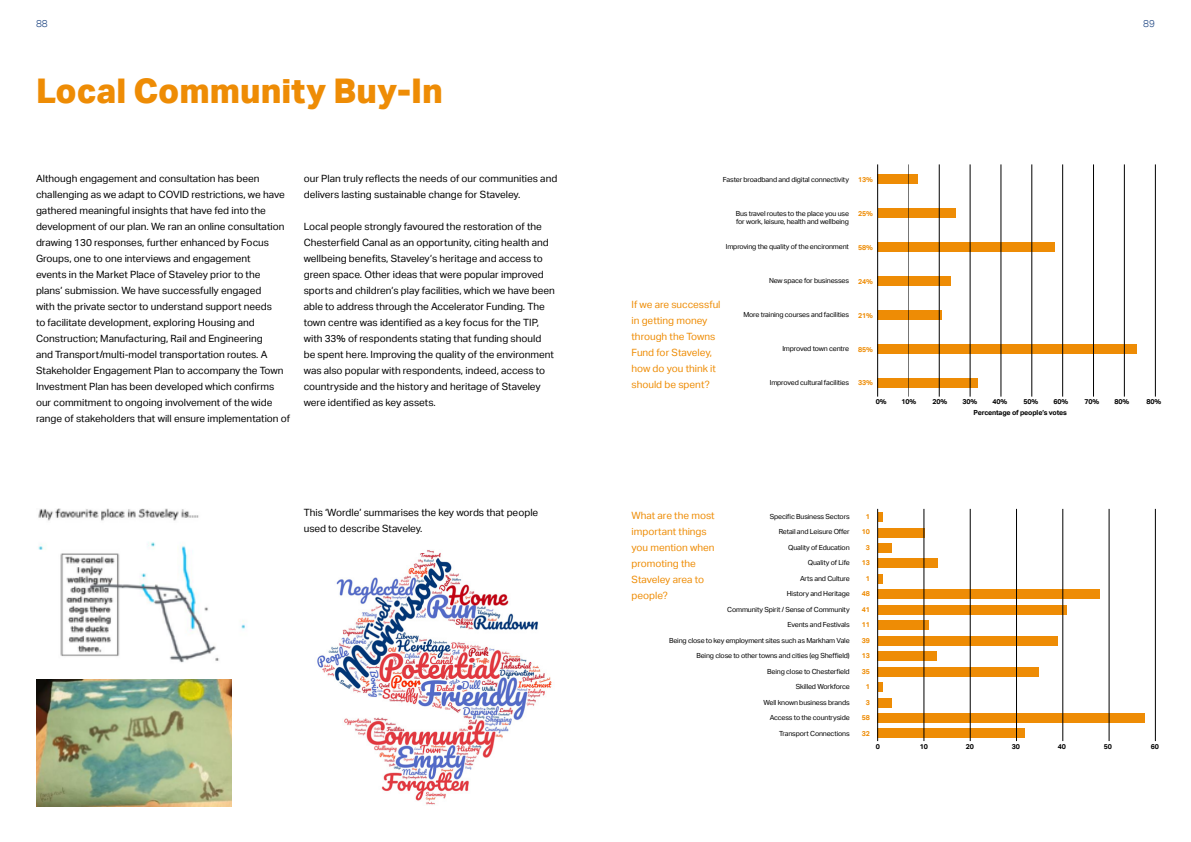
<style>
.page{position:relative;width:1191px;height:842px;background:#fff}
.page>*{position:absolute;margin:0;border:0;box-sizing:border-box;transform-origin:0 0}
.t1{font:800 34px "Aktiv Grotesk";color:#ee8c05}
.t2{font:10px/16px "Aktiv Grotesk";color:#000}
.t3{font:10px/16px "Aktiv Grotesk";color:#ee8c05}
.t4{font:300 10px "Aktiv Grotesk";color:#1a4280}
.t5{font:7px/8.4px "Aktiv Grotesk";letter-spacing:-.02em;color:#000}
.t6{font:700 7px "Aktiv Grotesk";letter-spacing:-.02em;color:#000}
.t7{font:700 7px "Aktiv Grotesk";letter-spacing:-.02em;color:#ee8c05}
</style>
<div class="page">
<svg style="left:878px;top:512px;width:4px;height:10px"></svg>
<div style="left:877px;top:528px;width:47px;height:9px;background:#ee8c05"></div>
<div style="left:877px;top:543px;width:14px;height:10px;background:#ee8c05"></div>
<div style="left:877px;top:559px;width:60px;height:9px;background:#ee8c05"></div>
<svg style="left:878px;top:574px;width:4px;height:10px"></svg>
<div style="left:877px;top:589px;width:222px;height:10px;background:#ee8c05"></div>
<div style="left:877px;top:605px;width:189px;height:10px;background:#ee8c05"></div>
<div style="left:877px;top:620px;width:51px;height:10px;background:#ee8c05"></div>
<div style="left:877px;top:636px;width:180px;height:9px;background:#ee8c05"></div>
<div style="left:877px;top:651px;width:60px;height:10px;background:#ee8c05"></div>
<div style="left:877px;top:667px;width:161px;height:9px;background:#ee8c05"></div>
<svg style="left:878px;top:682px;width:4px;height:10px"></svg>
<div style="left:877px;top:698px;width:14px;height:9px;background:#ee8c05"></div>
<div style="left:877px;top:713px;width:268px;height:10px;background:#ee8c05"></div>
<div style="left:877px;top:729px;width:147px;height:9px;background:#ee8c05"></div>
<div style="left:877px;top:378px;width:101px;height:10px;background:#ee8c05"></div>
<div style="left:877px;top:344px;width:260px;height:10px;background:#ee8c05"></div>
<div style="left:877px;top:310px;width:64px;height:10px;background:#ee8c05"></div>
<div style="left:877px;top:276px;width:74px;height:10px;background:#ee8c05"></div>
<div style="left:877px;top:242px;width:177px;height:10px;background:#ee8c05"></div>
<div style="left:877px;top:208px;width:78px;height:10px;background:#ee8c05"></div>
<div style="left:877px;top:174px;width:41px;height:10px;background:#ee8c05"></div>
<hr style="left:877px;top:509px;width:1px;height:232px;background:#000">
<hr style="left:877px;top:164px;width:1px;height:233px;background:#000">
<hr style="left:923px;top:509px;width:1px;height:232px;background:#000">
<hr style="left:908px;top:164px;width:1px;height:233px;background:#000">
<hr style="left:939px;top:164px;width:1px;height:233px;background:#000">
<hr style="left:970px;top:164px;width:1px;height:233px;background:#000">
<hr style="left:1000px;top:164px;width:1px;height:233px;background:#000">
<hr style="left:1031px;top:164px;width:1px;height:233px;background:#000">
<hr style="left:1062px;top:164px;width:1px;height:233px;background:#000">
<hr style="left:1093px;top:164px;width:1px;height:233px;background:#000">
<hr style="left:1124px;top:164px;width:1px;height:233px;background:#000">
<hr style="left:970px;top:509px;width:1px;height:232px;background:#000">
<hr style="left:1016px;top:509px;width:1px;height:232px;background:#000">
<hr style="left:1062px;top:509px;width:1px;height:232px;background:#000">
<hr style="left:1109px;top:509px;width:1px;height:232px;background:#000">
<hr style="left:1155px;top:509px;width:1px;height:232px;background:#000">
<hr style="left:1155px;top:164px;width:1px;height:233px;background:#000">
<img style="left:317px;top:550px;width:235px;height:255px">
<img style="left:38px;top:509px;width:207px;height:154px">
<img style="left:36px;top:680px;width:195px;height:127px">
<p class="t4" style="left:36px;top:18px;width:13px">88</p>
<p class="t4" style="left:1143px;top:18px;width:13px">89</p>
<h1 class="t1" style="left:36px;top:71px;width:408px">Local Community Buy-In</h1>
<p class="t2" style="left:36px;top:171px;width:256px">Although engagement and consultation has been challenging as we adapt to COVID restrictions, we have gathered meaningful insights that have fed into the development of our plan. We ran an online consultation drawing 130 responses, further enhanced by Focus Groups, one to one interviews and engagement<br>events in the Market Place of Staveley prior to the<br>plans’ submission. We have successfully engaged<br>with the private sector to understand support needs<br>to facilitate development, exploring Housing and Construction; Manufacturing, Rail and Engineering<br>and Transport/multi-model transportation routes. A Stakeholder Engagement Plan to accompany the Town Investment Plan has been developed which confirms our commitment to ongoing involvement of the wide range of stakeholders that will ensure implementation of</p>
<p class="t2" style="left:304px;top:171px;width:255px">our Plan truly reflects the needs of our communities and delivers lasting sustainable change for Staveley.</p>
<p class="t2" style="left:304px;top:219px;width:253px">Local people strongly favoured the restoration of the Chesterfield Canal as an opportunity, citing health and wellbeing benefits, Staveley’s heritage and access to green space. Other ideas that were popular improved sports and children’s play facilities, which we have been able to address through the Accelerator Funding. The town centre was identified as a key focus for the TIP, with 33% of respondents stating that funding should be spent here. Improving the quality of the environment was also popular with respondents, indeed, access to countryside and the history and heritage of Staveley were identified as key assets.</p>
<p class="t2" style="left:304px;top:505px;width:236px">This ‘Wordle’ summarises the key words that people used to describe Staveley.</p>
<p class="t5" style="left:723px;top:175px;width:128px">Faster broadband and digital connectivity</p>
<p class="t5" style="left:735px;top:209px;width:115px">Bus travel routes to the place you use for work, leisure, health and wellbeing</p>
<p class="t5" style="left:726px;top:243px;width:125px">Improving the quality of the encironment</p>
<p class="t5" style="left:769px;top:277px;width:81px">New space for businesses</p>
<p class="t5" style="left:743px;top:311px;width:107px">More training courses and facilities</p>
<p class="t5" style="left:782px;top:345px;width:68px">Improved town centre</p>
<p class="t5" style="left:769px;top:379px;width:81px">Improved cultural facilities</p>
<p class="t3" style="left:631px;top:297px;width:90px">If we are successful in getting money through the Towns<br>Fund for Staveley, how do you think it should be spent?</p>
<p class="t7" style="left:858px;top:175px;width:16px">13%</p>
<p class="t7" style="left:858px;top:209px;width:16px">25%</p>
<p class="t7" style="left:858px;top:243px;width:16px">58%</p>
<p class="t7" style="left:858px;top:277px;width:16px">24%</p>
<p class="t7" style="left:858px;top:311px;width:16px">21%</p>
<p class="t7" style="left:858px;top:345px;width:16px">85%</p>
<p class="t7" style="left:858px;top:379px;width:16px">33%</p>
<p class="t6" style="left:875px;top:398px;width:12px">0%</p>
<p class="t6" style="left:901px;top:398px;width:16px">10%</p>
<p class="t6" style="left:932px;top:398px;width:16px">20%</p>
<p class="t6" style="left:962px;top:398px;width:16px">30%</p>
<p class="t6" style="left:992px;top:398px;width:16px">40%</p>
<p class="t6" style="left:1023px;top:398px;width:16px">50%</p>
<p class="t6" style="left:1053px;top:398px;width:16px">60%</p>
<p class="t6" style="left:1084px;top:398px;width:16px">70%</p>
<p class="t6" style="left:1114px;top:398px;width:16px">80%</p>
<p class="t6" style="left:1146px;top:398px;width:16px">80%</p>
<p class="t6" style="left:973px;top:409px;width:95px">Percentage of people’s votes</p>
<p class="t3" style="left:631px;top:508px;width:85px">What are the most important things you mention when promoting the<br>Staveley area to people?</p>
<p class="t5" style="left:770px;top:512px;width:81px">Specific Business Sectors</p>
<p class="t5" style="left:778px;top:528px;width:72px">Retail and Leisure Offer</p>
<p class="t5" style="left:788px;top:543px;width:63px">Quality of Education</p>
<p class="t5" style="left:808px;top:559px;width:43px">Quality of Life</p>
<p class="t5" style="left:800px;top:574px;width:51px">Arts and Culture</p>
<p class="t5" style="left:787px;top:590px;width:64px">History and Heritage</p>
<p class="t5" style="left:727px;top:605px;width:124px">Community Spirit / Sense of Community</p>
<p class="t5" style="left:787px;top:621px;width:64px">Events and Festivals</p>
<p class="t5" style="left:669px;top:636px;width:182px">Being close to key employment sites such as Markham Vale</p>
<p class="t5" style="left:696px;top:652px;width:155px">Being close to other towns and cities (eg Sheffield)</p>
<p class="t5" style="left:767px;top:667px;width:84px">Being close to Chesterfield</p>
<p class="t5" style="left:796px;top:682px;width:55px">Skilled Workforce</p>
<p class="t5" style="left:763px;top:698px;width:88px">Well known business brands</p>
<p class="t5" style="left:769px;top:713px;width:82px">Access to the countryside</p>
<p class="t5" style="left:779px;top:729px;width:72px">Transport Connections</p>
<p class="t7" style="left:866px;top:512px;width:6px">1</p>
<p class="t7" style="left:862px;top:528px;width:10px">10</p>
<p class="t7" style="left:866px;top:543px;width:6px">3</p>
<p class="t7" style="left:862px;top:559px;width:10px">13</p>
<p class="t7" style="left:866px;top:574px;width:6px">1</p>
<p class="t7" style="left:862px;top:590px;width:10px">48</p>
<p class="t7" style="left:862px;top:605px;width:10px">41</p>
<p class="t7" style="left:862px;top:621px;width:10px">11</p>
<p class="t7" style="left:862px;top:636px;width:10px">39</p>
<p class="t7" style="left:862px;top:652px;width:10px">13</p>
<p class="t7" style="left:862px;top:667px;width:10px">35</p>
<p class="t7" style="left:866px;top:683px;width:6px">1</p>
<p class="t7" style="left:866px;top:698px;width:6px">3</p>
<p class="t7" style="left:862px;top:714px;width:10px">58</p>
<p class="t7" style="left:862px;top:729px;width:10px">32</p>
<p class="t6" style="left:875px;top:742px;width:6px">0</p>
<p class="t6" style="left:919px;top:742px;width:10px">10</p>
<p class="t6" style="left:965px;top:742px;width:10px">20</p>
<p class="t6" style="left:1011px;top:742px;width:10px">30</p>
<p class="t6" style="left:1057px;top:742px;width:10px">40</p>
<p class="t6" style="left:1103px;top:742px;width:10px">50</p>
<p class="t6" style="left:1150px;top:742px;width:10px">60</p>
</div>
